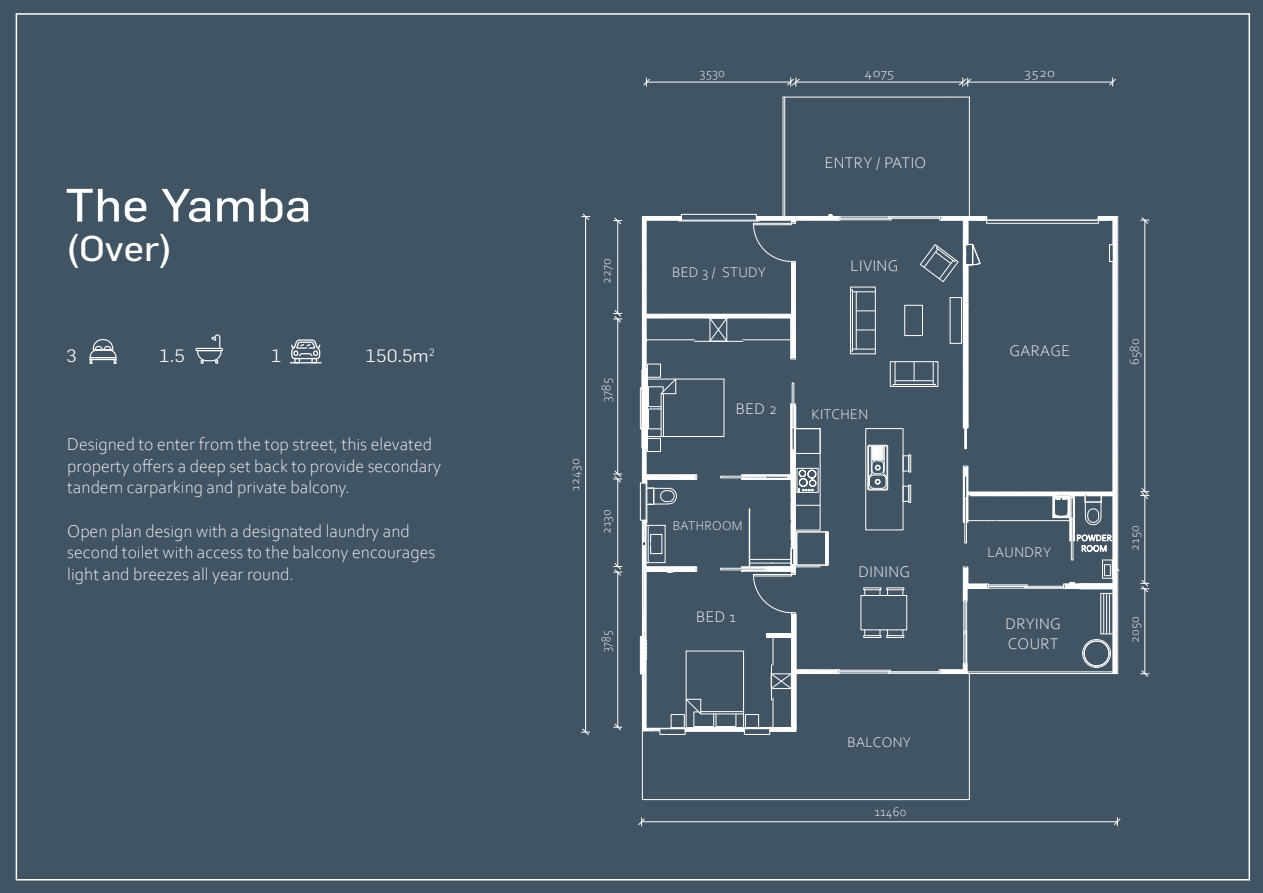
<style>
.page{position:relative;width:1263px;height:893px;background:#415464}
.page>*{position:absolute;margin:0;border:0;box-sizing:border-box;transform-origin:0 0}
.t1{font:45.9px "Flama";color:#fff;scale:1.11 1}
.t2{font:35.1px "Flama";color:#fff;scale:1.11 1}
.t3{font:300 18px/21.6px "Corbel";color:#fff}
.t4{font:300 17.55px "Flama";color:#fff;scale:1.11 1}
.t5{font:300 16.05px/19.4px "Corbel";letter-spacing:.025em;color:#fff}
.t6{font:300 14.55px "Corbel";letter-spacing:.025em;color:#fff}
.t7{font:300 13.2px "Corbel";letter-spacing:.025em;color:#fff}
.t8{font:300 13.2px "Corbel";letter-spacing:.025em;color:#fff;scale:1.17 1}
.t9{font:300 13.2px "Corbel";letter-spacing:.025em;color:#fff;scale:.89 1}
</style>
<div class="page">
<svg style="left:291px;top:339px;width:29px;height:23px"></svg>
<hr style="left:290px;top:362px;width:32px;height:1px;background:#fff">
<div style="left:195px;top:348px;width:28px;height:3px;border:1px solid #fff"></div>
<svg style="left:196px;top:334px;width:26px;height:30px"></svg>
<svg style="left:89px;top:339px;width:28px;height:25px"></svg>
<svg style="left:642px;top:732px;width:328px;height:68px"></svg>
<div style="left:640px;top:482px;width:6px;height:39px;border:1px solid #fff"></div>
<div style="left:659px;top:728px;width:27px;height:7px;border:1px solid #fff"></div>
<hr style="left:646px;top:82px;width:145px;height:1px;background:#fff">
<svg style="left:643px;top:78px;width:7px;height:8px"></svg>
<svg style="left:787px;top:78px;width:13px;height:8px"></svg>
<hr style="left:796px;top:82px;width:167px;height:1px;background:#fff">
<svg style="left:1109px;top:78px;width:7px;height:8px"></svg>
<hr style="left:968px;top:82px;width:145px;height:1px;background:#fff">
<svg style="left:959px;top:78px;width:12px;height:8px"></svg>
<hr style="left:642px;top:821px;width:475px;height:1px;background:#fff">
<svg style="left:1114px;top:818px;width:6px;height:8px"></svg>
<svg style="left:638px;top:818px;width:7px;height:8px"></svg>
<hr style="left:617px;top:572px;width:1px;height:155px;background:#fff">
<svg style="left:614px;top:724px;width:8px;height:6px"></svg>
<hr style="left:617px;top:479px;width:1px;height:87px;background:#fff">
<svg style="left:614px;top:563px;width:8px;height:13px"></svg>
<hr style="left:617px;top:319px;width:1px;height:155px;background:#fff">
<svg style="left:614px;top:470px;width:8px;height:13px"></svg>
<hr style="left:617px;top:221px;width:1px;height:92px;background:#fff">
<svg style="left:614px;top:310px;width:8px;height:13px"></svg>
<svg style="left:614px;top:218px;width:8px;height:6px"></svg>
<hr style="left:585px;top:217px;width:1px;height:515px;background:#fff">
<svg style="left:581px;top:728px;width:9px;height:7px"></svg>
<svg style="left:582px;top:214px;width:8px;height:6px"></svg>
<hr style="left:1144px;top:589px;width:1px;height:85px;background:#fff">
<svg style="left:1141px;top:670px;width:8px;height:7px"></svg>
<hr style="left:1144px;top:495px;width:1px;height:88px;background:#fff">
<svg style="left:1141px;top:580px;width:8px;height:12px"></svg>
<hr style="left:1144px;top:220px;width:1px;height:272px;background:#fff">
<svg style="left:1141px;top:488px;width:8px;height:11px"></svg>
<svg style="left:1141px;top:217px;width:8px;height:7px"></svg>
<div style="left:744px;top:728px;width:26px;height:7px;border:1px solid #fff"></div>
<div style="left:640px;top:636px;width:6px;height:38px;background:#f6f7f8"></div>
<div style="left:640px;top:387px;width:7px;height:42px;border:1px solid #fff"></div>
<svg style="left:641px;top:97px;width:480px;height:635px"></svg>
<p class="t7" style="left:700px;top:64px;width:27px">3530</p>
<p class="t8" style="left:864px;top:64px;width:27px">4075</p>
<p class="t8" style="left:1024px;top:64px;width:28px">3520</p>
<h1 class="t1" style="left:65px;top:177px;width:224px">The Yamba</h1>
<h2 class="t2" style="left:65px;top:227px;width:99px">(Over)</h2>
<p class="t7" style="left:597px;top:284px;width:27px;rotate:-90deg">2270</p>
<p class="t6" style="left:672px;top:263px;width:95px">BED 3 / STUDY</p>
<p class="t5" style="left:825px;top:152px;width:103px">ENTRY / PATIO</p>
<p class="t5" style="left:851px;top:256px;width:49px">LIVING</p>
<p class="t4" style="left:66px;top:345px;width:11px">3</p>
<p class="t4" style="left:159px;top:345px;width:25px">1.5</p>
<p class="t4" style="left:271px;top:345px;width:11px">1</p>
<p class="t4" style="left:365px;top:345px;width:64px">150.5m<sup>2</sup></p>
<p class="t5" style="left:1009px;top:340px;width:62px">GARAGE</p>
<p class="t3" style="left:67px;top:433px;width:376px">Designed to enter from the top street, this elevated property offers a deep set back to provide secondary tandem carparking and private balcony.</p>
<p class="t3" style="left:67px;top:519px;width:370px">Open plan design with a designated laundry and second toilet with access to the balcony encourages light and breezes all year round.</p>
<p class="t7" style="left:597px;top:402px;width:25px;rotate:-90deg">3785</p>
<p class="t7" style="left:566px;top:491px;width:34px;rotate:-90deg">12430</p>
<p class="t7" style="left:597px;top:534px;width:27px;rotate:-90deg">2130</p>
<p class="t9" style="left:597px;top:652px;width:25px;rotate:-90deg">3785</p>
<p class="t5" style="left:736px;top:398px;width:43px">BED 2</p>
<p class="t6" style="left:811px;top:405px;width:58px">KITCHEN</p>
<p class="t7" style="left:673px;top:517px;width:71px">BATHROOM</p>
<p class="t5" style="left:696px;top:606px;width:41px">BED 1</p>
<p class="t5" style="left:858px;top:562px;width:53px">DINING</p>
<p class="t6" style="left:847px;top:732px;width:65px">BALCONY</p>
<p class="t7" style="left:874px;top:803px;width:34px">11460</p>
<p class="t6" style="left:987px;top:543px;width:65px">LAUNDRY</p>
<p class="t5" style="left:1005px;top:614px;width:57px">DRYING<br>COURT</p>
<p class="t7" style="left:1126px;top:365px;width:28px;rotate:-90deg">6580</p>
<p class="t7" style="left:1126px;top:551px;width:27px;rotate:-90deg">2150</p>
<p class="t7" style="left:1126px;top:643px;width:29px;rotate:-90deg">2050</p>
</div>
